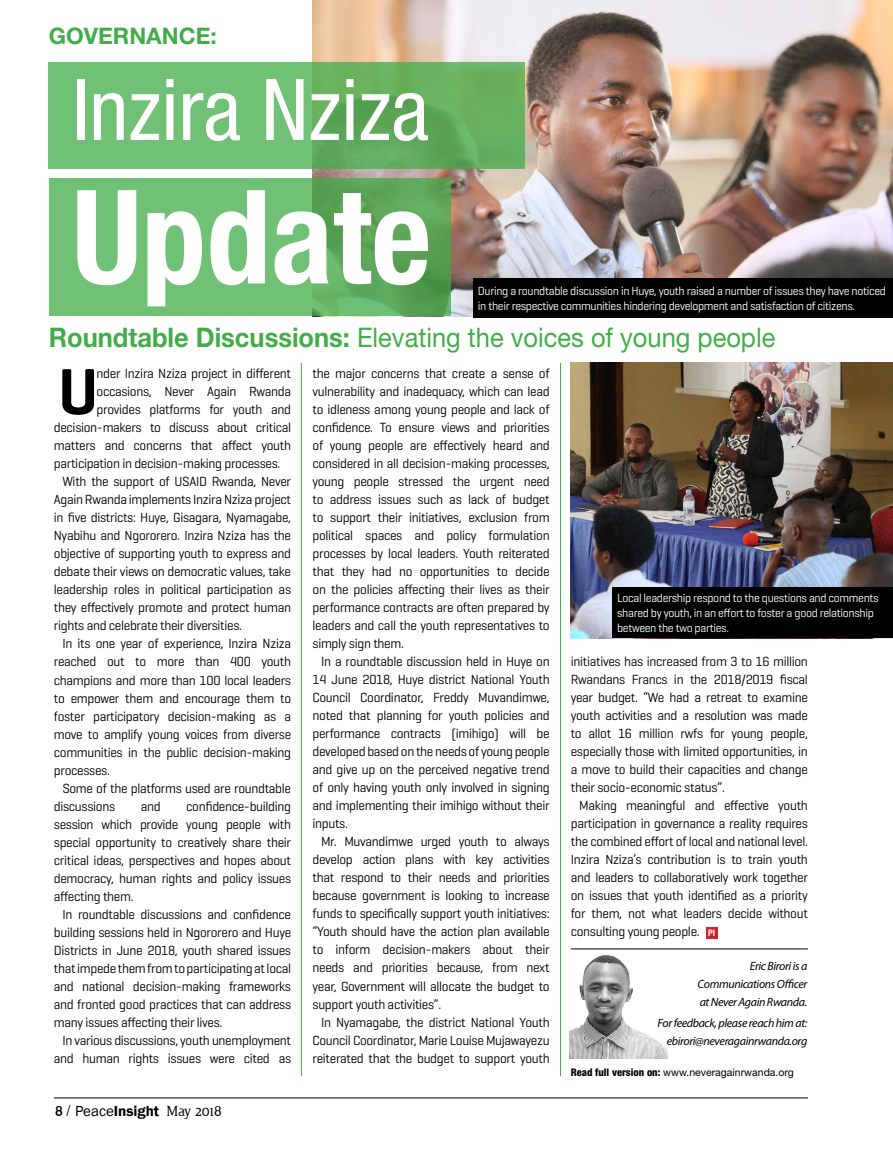
<style>
.page{position:relative;width:893px;height:1149px;background:#fff}
.page>*{position:absolute;margin:0;border:0;box-sizing:border-box;transform-origin:0 0}
.t1{font:700 condensed 130.5px "Helvetica Neue LT Std";color:#fff}
.t2{font:condensed 85.35px "Helvetica Neue LT Std";color:#fff}
.t3{font:600 66.45px "Geogrotesque";color:#000}
.t4{font:27px "Helvetica Neue LT Std";color:#41ad49;scale:.94 1}
.t5{font:700 22.8px "Helvetica Neue LT Std";color:#41ad49}
.t6{font:15px "Jura";color:#000}
.t7{font:13.5px/18px "Geogrotesque";letter-spacing:-.025em;color:#000;text-align:justify}
.t8{font:12px/15px "Geogrotesque";letter-spacing:-.03em;color:#fff}
.t9{font:italic 12px/18px "Myriad Pro";letter-spacing:-.03em;color:#000;text-align:justify}
.t10{font:10.5px "Helvetica Neue LT Std";color:#000}
.t11{font:700 condensed 9px "Helvetica Neue LT Std";color:#fff}
.s1{font-weight:700}
.s2{font-family:"Franklin Gothic"}
.s3{font-family:"Franklin Gothic";font-weight:600}
.s4{font-weight:800;font-stretch:condensed}
</style>
<div class="page">
<hr style="left:54px;top:1097px;width:754px;height:1px;background:#000">
<img style="left:312px;top:0;width:581px;height:316px">
<svg style="left:49px;top:63px;width:476px;height:106px;background:#6ab76a"></svg>
<svg style="left:49px;top:179px;width:402px;height:137px;background:#69b76c"></svg>
<img style="left:571px;top:362px;width:322px;height:276px">
<div style="left:474px;top:279px;width:419px;height:39px;background:#000"></div>
<hr style="left:301px;top:362px;width:1px;height:713px;background:#41ad49">
<hr style="left:560px;top:362px;width:1px;height:713px;background:#41ad49">
<img style="left:570px;top:948px;width:125px;height:109px">
<hr style="left:571px;top:948px;width:237px;height:1px;background:#000">
<div style="left:706px;top:927px;width:11px;height:11px;background:#d12429"></div>
<div style="left:613px;top:587px;width:280px;height:51px;background:#000"></div>
<h3 class="t5" style="left:49px;top:22px;width:170px">GOVERNANCE:</h3>
<h2 class="t2" style="left:72px;top:60px;width:358px">Inzira Nziza</h2>
<h1 class="t1" style="left:72px;top:158px;width:361px">Update</h1>
<p class="t8" style="left:478px;top:283px;width:410px">During a roundtable discussion in Huye, youth raised a number of issues they have noticed in their respective communities hindering development and satisfaction of citizens.</p>
<h3 class="t4" style="left:49px;top:321px;width:774px"><span class="s1">Roundtable Discussions:</span> Elevating the voices of young people</h3>
<h3 class="t3" style="left:58px;top:350px;width:42px">U</h3>
<p class="t7" style="left:97px;top:364px;width:196px">nder Inzira Nziza project in different</p>
<p class="t7" style="left:97px;top:382px;width:196px">occasions, Never Again Rwanda</p>
<p class="t7" style="left:97px;top:400px;width:196px">provides platforms for youth and</p>
<p class="t7" style="left:54px;top:418px;width:239px">decision-makers to discuss about critical</p>
<p class="t7" style="left:54px;top:436px;width:239px">matters and concerns that affect youth</p>
<p class="t7" style="left:54px;top:454px;width:228px">participation in decision-making processes.</p>
<p class="t7" style="left:62px;top:472px;width:230px">With the support of USAID Rwanda, Never</p>
<p class="t7" style="left:54px;top:490px;width:239px">Again Rwanda implements Inzira Nziza project</p>
<p class="t7" style="left:54px;top:508px;width:239px">in five districts: Huye, Gisagara, Nyamagabe,</p>
<p class="t7" style="left:54px;top:526px;width:239px">Nyabihu and Ngororero. Inzira Nziza has the</p>
<p class="t7" style="left:54px;top:544px;width:239px">objective of supporting youth to express and</p>
<p class="t7" style="left:54px;top:562px;width:239px">debate their views on democratic values, take</p>
<p class="t7" style="left:54px;top:580px;width:239px">leadership roles in political participation as</p>
<p class="t7" style="left:54px;top:598px;width:239px">they effectively promote and protect human</p>
<p class="t7" style="left:54px;top:616px;width:190px">rights and celebrate their diversities.</p>
<p class="t7" style="left:62px;top:634px;width:230px">In its one year of experience, Inzira Nziza</p>
<p class="t7" style="left:54px;top:652px;width:239px">reached out to more than 400 youth</p>
<p class="t7" style="left:54px;top:670px;width:239px">champions and more than 100 local leaders</p>
<p class="t7" style="left:54px;top:688px;width:239px">to empower them and encourage them to</p>
<p class="t7" style="left:54px;top:706px;width:239px">foster participatory decision-making as a</p>
<p class="t7" style="left:54px;top:724px;width:239px">move to amplify young voices from diverse</p>
<p class="t7" style="left:54px;top:742px;width:239px">communities in the public decision-making</p>
<p class="t7" style="left:54px;top:760px;width:58px">processes.</p>
<p class="t7" style="left:62px;top:778px;width:230px">Some of the platforms used are roundtable</p>
<p class="t7" style="left:54px;top:796px;width:63px">discussions</p>
<p class="t7" style="left:141px;top:796px;width:21px">and</p>
<p class="t7" style="left:54px;top:796px;width:239px;text-indent:132px">confidence-building session which provide young people with special opportunity to creatively share their critical ideas, perspectives and hopes about democracy, human rights and policy issues affecting them.</p>
<p class="t7" style="left:54px;top:904px;width:239px;text-indent:9px">In roundtable discussions and confidence building sessions held in Ngororero and Huye Districts in June 2018, youth shared issues that impede them from to participating at local and national decision-making frameworks and fronted good practices that can address many issues affecting their lives.</p>
<p class="t7" style="left:54px;top:1030px;width:239px;text-align:right">In various discussions, youth unemployment and human rights issues were cited as</p>
<p class="t6" style="left:54px;top:1102px;width:169px"><span class="s1">8</span> / <span class="s2">Peace</span><span class="s3">Insight</span> May 2018</p>
<p class="t7" style="left:313px;top:364px;width:239px">the major concerns that create a sense of vulnerability and inadequacy, which can lead to idleness among young people and lack of confidence. To ensure views and priorities of young people are effectively heard and considered in all decision-making processes, young people stressed the urgent need to address issues such as lack of budget to support their initiatives, exclusion from political spaces and policy formulation processes by local leaders. Youth reiterated that they had no opportunities to decide on the policies affecting their lives as their performance contracts are often prepared by leaders and call the youth representatives to simply sign them.</p>
<p class="t7" style="left:313px;top:652px;width:239px;text-indent:9px">In a roundtable discussion held in Huye on 14 June 2018, Huye district National Youth Council Coordinator, Freddy Muvandimwe, noted that planning for youth policies and performance contracts (imihigo) will be developed based on the needs of young people and give up on the perceived negative trend of only having youth only involved in signing and implementing their imihigo without their inputs.</p>
<p class="t7" style="left:313px;top:832px;width:239px;text-indent:9px">Mr. Muvandimwe urged youth to always develop action plans with key activities that respond to their needs and priorities because government is looking to increase funds to specifically support youth initiatives: “Youth should have the action plan available to inform decision-makers about their needs and priorities because, from next year, Government will allocate the budget to support youth activities”.</p>
<p class="t7" style="left:313px;top:1012px;width:239px;text-indent:9px">In Nyamagabe, the district National Youth Council Coordinator, Marie Louise Mujawayezu reiterated that the budget to support youth</p>
<p class="t8" style="left:617px;top:590px;width:263px">Local leadership respond to the questions and comments shared by youth, in an effort to foster a good relationship between the two parties.</p>
<p class="t7" style="left:571px;top:652px;width:239px">initiatives has increased from 3 to 16 million Rwandans Francs in the 2018/2019 fiscal year budget. “We had a retreat to examine youth activities and a resolution was made to allot 16 million rwfs for young people, especially those with limited opportunities, in a move to build their capacities and change their socio-economic status”.</p>
<p class="t7" style="left:571px;top:796px;width:239px;text-indent:9px">Making meaningful and effective youth participation in governance a reality requires the combined effort of local and national level.<br>Inzira Nziza’s contribution is to train youth and leaders to collaboratively work together on issues that youth identified as a priority for them, not what leaders decide without consulting young people.</p>
<p class="t11" style="left:708px;top:927px;width:8px">PI</p>
<p class="t9" style="left:698px;top:956px;width:111px;text-indent:52px">Eric Birori is a Communications Officer at Never Again Rwanda.</p>
<p class="t9" style="left:658px;top:1013px;width:151px;text-align:right">For feedback, please reach him at: ebirori@neveragainrwanda.org</p>
<p class="t10" style="left:571px;top:1065px;width:224px"><span class="s4">Read full version on:</span> www.neveragainrwanda.org</p>
</div>
